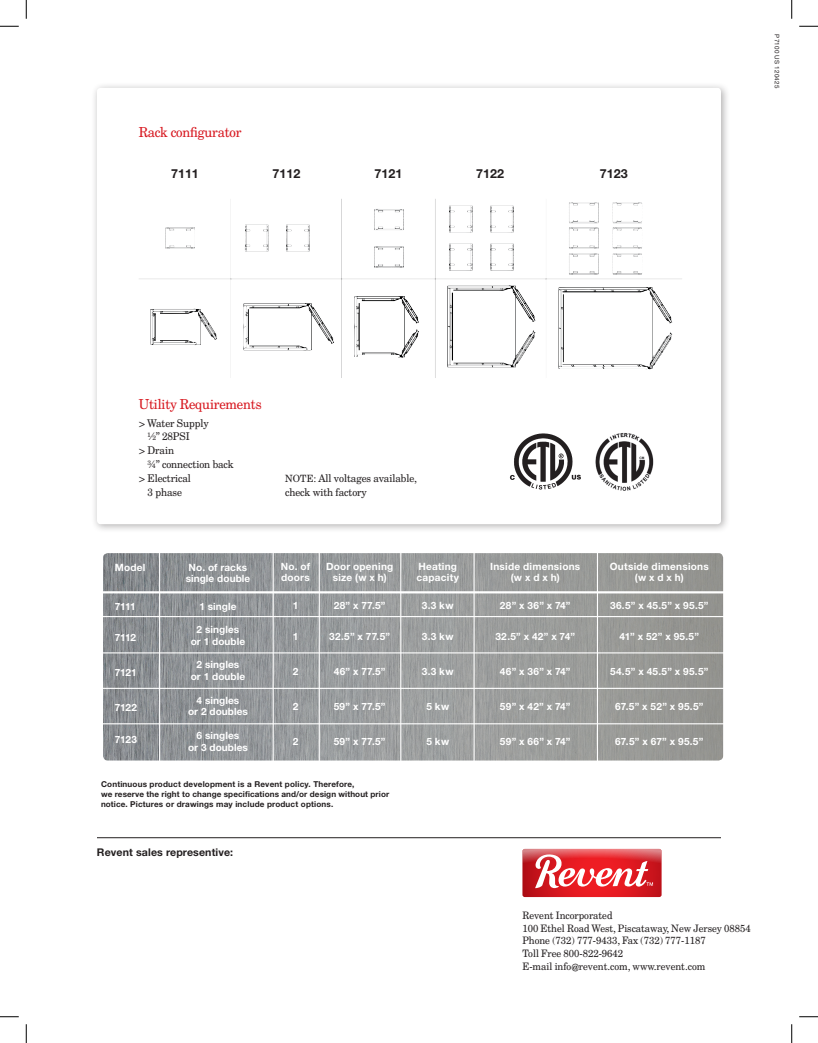
<style>
.page{position:relative;width:818px;height:1043px;background:#fff}
.page>*{position:absolute;margin:0;border:0;box-sizing:border-box;transform-origin:0 0}
.t1{font:13.75px "New Century Schoolbook JVD";letter-spacing:-.01em;color:#d7171f}
.t2{font:700 12.5px "Helvetica Neue LT Std";color:#231f20}
.t3{font:10.62px/13.8px "New Century Schoolbook JVD";letter-spacing:-.005em;color:#231f20}
.t4{font:700 10.62px "Helvetica Neue LT Std";letter-spacing:.01em;color:#231f20}
.t5{font:10.25px/12.9px "New Century Schoolbook JVD";color:#231f20}
.t6{font:700 10px/11.8px "Helvetica Neue LT Std";letter-spacing:.015em;color:#fff;text-align:center}
.t7{font:700 8.12px/9.6px "Helvetica Neue LT Std";letter-spacing:.02em;color:#231f20}
.t8{font:6.25px "Helvetica Neue LT Std";letter-spacing:.04em;color:#231f20}
.s1{font-size:10px}
</style>
<div class="page">
<div style="left:91px;top:82px;width:639px;height:451px;background:#231f20;opacity:.35"></div>
<div style="left:97px;top:88px;width:624px;height:436px;background:#fff;border-radius:4px"></div>
<img style="left:139px;top:199px;width:543px;height:179px">
<img style="left:595px;top:433px;width:59px;height:58px">
<img style="left:509px;top:433px;width:72px;height:57px">
<hr style="left:97px;top:837px;width:624px;height:1px;background:#231f20">
<svg style="left:522px;top:849px;width:139px;height:48px;background:#e14f55"></svg>
<svg style="left:103px;top:553px;width:620px;height:207px;background:#969999"></svg>
<hr style="left:97px;top:591px;width:629px;height:2px;background:#fff">
<hr style="left:102px;top:616px;width:622px;height:1px;background:#fff">
<hr style="left:102px;top:652px;width:622px;height:1px;background:#fff">
<hr style="left:102px;top:687px;width:622px;height:2px;background:#fff">
<hr style="left:102px;top:723px;width:622px;height:1px;background:#fff">
<hr style="left:159px;top:550px;width:1px;height:224px;background:#fff">
<hr style="left:272px;top:550px;width:2px;height:224px;background:#fff">
<hr style="left:319px;top:550px;width:1px;height:224px;background:#fff">
<hr style="left:400px;top:550px;width:1px;height:224px;background:#fff">
<hr style="left:473px;top:550px;width:1px;height:224px;background:#fff">
<hr style="left:597px;top:550px;width:1px;height:224px;background:#fff">
<svg style="left:0;top:25px;width:19px;height:2px"></svg>
<svg style="left:799px;top:25px;width:19px;height:2px"></svg>
<svg style="left:0;top:1016px;width:19px;height:1px"></svg>
<svg style="left:799px;top:1016px;width:19px;height:1px"></svg>
<svg style="left:25px;top:0;width:2px;height:19px"></svg>
<svg style="left:25px;top:1024px;width:2px;height:18px"></svg>
<svg style="left:791px;top:0;width:1px;height:19px"></svg>
<svg style="left:791px;top:1024px;width:1px;height:18px"></svg>
<h1 class="t1" style="left:139px;top:124px;width:104px">Rack configurator</h1>
<p class="t2" style="left:171px;top:166px;width:29px">7111</p>
<p class="t2" style="left:272px;top:166px;width:29px">7112</p>
<p class="t2" style="left:374px;top:166px;width:29px">7121</p>
<p class="t2" style="left:476px;top:166px;width:29px">7122</p>
<p class="t2" style="left:600px;top:166px;width:29px">7123</p>
<p class="t8" style="left:780px;top:34px;width:55px;rotate:90deg">P7100 US 120425</p>
<h1 class="t1" style="left:139px;top:396px;width:124px">Utility Requirements</h1>
<p class="t3" style="left:139px;top:416px;width:72px">&gt; Water Supply</p>
<p class="t3" style="left:148px;top:429px;width:44px">½” 28PSI</p>
<p class="t3" style="left:139px;top:443px;width:37px">&gt; Drain</p>
<p class="t3" style="left:148px;top:457px;width:88px">¾” connection back</p>
<p class="t3" style="left:139px;top:471px;width:54px">&gt; Electrical</p>
<p class="t3" style="left:148px;top:484px;width:36px">3 phase</p>
<p class="t3" style="left:285px;top:471px;width:133px"><span class="s1">NOTE:</span> All voltages available, check with factory</p>
<p class="t6" style="left:115px;top:561px;width:32px">Model</p>
<p class="t6" style="left:115px;top:600px;width:23px">7111</p>
<p class="t6" style="left:115px;top:631px;width:23px">7112</p>
<p class="t6" style="left:115px;top:666px;width:24px">7121</p>
<p class="t6" style="left:115px;top:701px;width:24px">7122</p>
<p class="t6" style="left:115px;top:733px;width:24px">7123</p>
<p class="t6" style="left:186px;top:561px;width:66px;text-align:left">No. of racks single double</p>
<p class="t6" style="left:199px;top:600px;width:39px">1 single</p>
<p class="t6" style="left:191px;top:623px;width:56px">2 singles or 1 double</p>
<p class="t6" style="left:191px;top:659px;width:56px">2 singles or 1 double</p>
<p class="t6" style="left:188px;top:694px;width:61px">4 singles<br>or 2 doubles</p>
<p class="t6" style="left:188px;top:729px;width:61px">6 singles<br>or 3 doubles</p>
<p class="t6" style="left:281px;top:560px;width:31px;text-align:left">No. of doors</p>
<p class="t6" style="left:293px;top:599px;width:7px">1</p>
<p class="t6" style="left:293px;top:630px;width:7px">1</p>
<p class="t6" style="left:293px;top:665px;width:7px">2</p>
<p class="t6" style="left:293px;top:700px;width:7px">2</p>
<p class="t6" style="left:293px;top:735px;width:7px">2</p>
<p class="t6" style="left:326px;top:560px;width:69px">Door opening size (w x h)</p>
<p class="t6" style="left:334px;top:599px;width:53px">28” x 77.5”</p>
<p class="t6" style="left:329px;top:630px;width:62px">32.5” x 77.5”</p>
<p class="t6" style="left:334px;top:665px;width:53px">46” x 77.5”</p>
<p class="t6" style="left:334px;top:700px;width:53px">59” x 77.5”</p>
<p class="t6" style="left:334px;top:735px;width:53px">59” x 77.5”</p>
<p class="t6" style="left:416px;top:560px;width:44px;text-align:left">Heating capacity</p>
<p class="t6" style="left:422px;top:599px;width:33px">3.3 kw</p>
<p class="t6" style="left:422px;top:630px;width:33px">3.3 kw</p>
<p class="t6" style="left:422px;top:665px;width:33px">3.3 kw</p>
<p class="t6" style="left:426px;top:700px;width:24px">5 kw</p>
<p class="t6" style="left:426px;top:735px;width:24px">5 kw</p>
<p class="t7" style="left:101px;top:779px;width:290px">Continuous product development is a Revent policy. Therefore,<br>we reserve the right to change specifications and/or design without prior notice. Pictures or drawings may include product options.</p>
<p class="t4" style="left:97px;top:845px;width:138px">Revent sales representive:</p>
<p class="t6" style="left:490px;top:560px;width:92px">Inside dimensions (w x d x h)</p>
<p class="t6" style="left:500px;top:599px;width:72px">28” x 36” x 74”</p>
<p class="t6" style="left:495px;top:630px;width:81px">32.5” x 42” x 74”</p>
<p class="t6" style="left:500px;top:665px;width:72px">46” x 36” x 74”</p>
<p class="t6" style="left:500px;top:700px;width:72px">59” x 42” x 74”</p>
<p class="t6" style="left:500px;top:735px;width:72px">59” x 66” x 74”</p>
<p class="t6" style="left:610px;top:560px;width:100px">Outside dimensions (w x d x h)</p>
<p class="t6" style="left:610px;top:599px;width:100px">36.5” x 45.5” x 95.5”</p>
<p class="t6" style="left:619px;top:630px;width:81px">41” x 52” x 95.5”</p>
<p class="t6" style="left:610px;top:665px;width:100px">54.5” x 45.5” x 95.5”</p>
<p class="t6" style="left:615px;top:700px;width:90px">67.5” x 52” x 95.5”</p>
<p class="t6" style="left:615px;top:735px;width:90px">67.5” x 67” x 95.5”</p>
<p class="t5" style="left:522px;top:908px;width:230px">Revent Incorporated<br>100 Ethel Road West, Piscataway, New Jersey 08854<br>Phone (732) 777-9433, Fax (732) 777-1187<br>Toll Free 800-822-9642<br>E-mail info@revent.com, www.revent.com</p>
</div>
